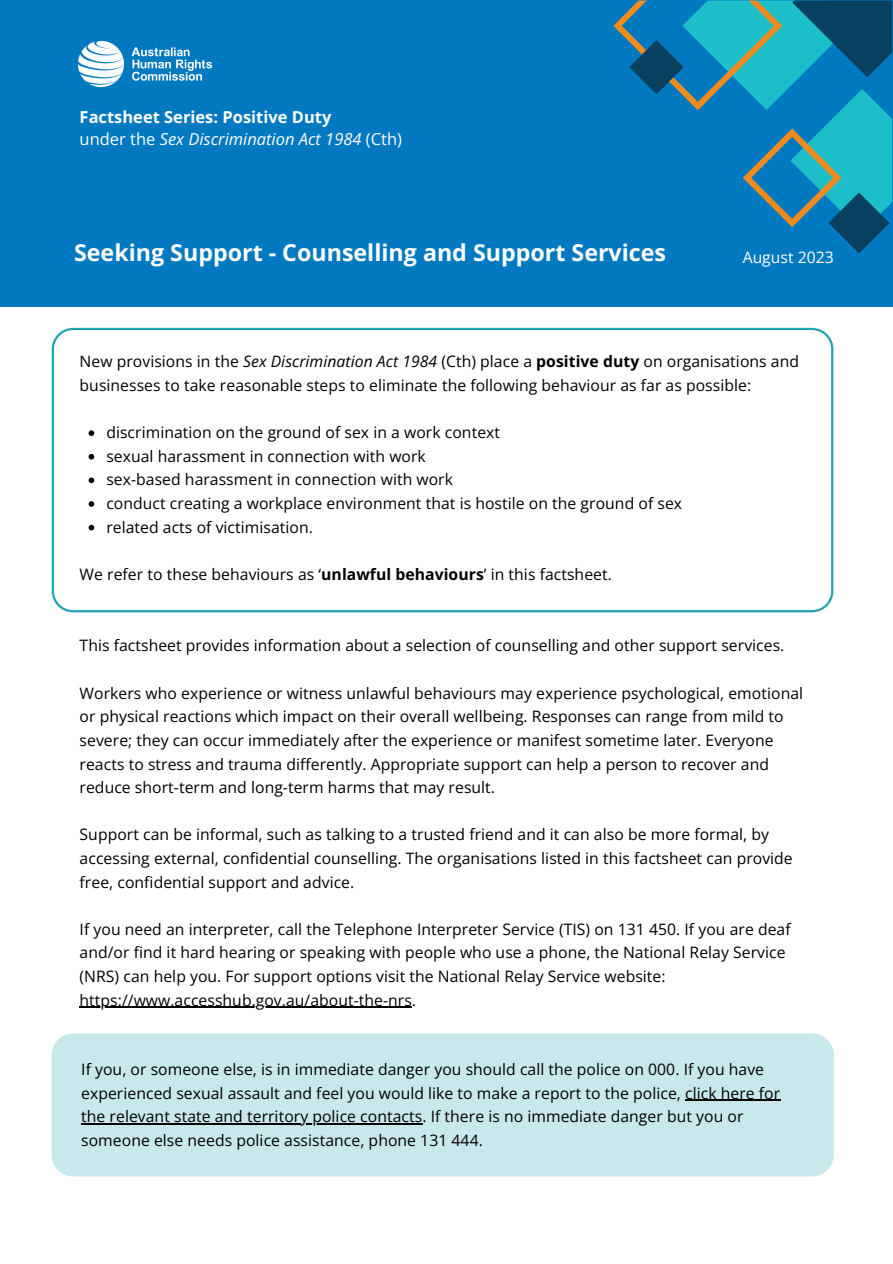
<style>
.page{position:relative;width:893px;height:1264px;background:#fff}
.page>*{position:absolute;margin:0;border:0;box-sizing:border-box;transform-origin:0 0}
.t1{font:700 23.25px "Open Sans";color:#fff}
.t2{font:italic 16.5px "Open Sans";color:#fff}
.t3{font:700 16.5px "Open Sans";color:#fff}
.t4{font:15.75px/23.5px "Open Sans";letter-spacing:.005em;color:#000}
.t5{font:15.75px "Open Sans";color:#fff}
.s1{font-style:normal}
.s2{font-style:italic}
.s3{font-weight:700}
</style>
<div class="page">
<div style="left:0;top:0;width:892px;height:306px;background:#0079c1"></div>
<svg style="left:52px;top:328px;width:781px;height:284px"></svg>
<hr style="left:80px;top:1006px;width:332px;height:1px;background:#000">
<svg style="left:89px;top:430px;width:5px;height:6px"></svg>
<svg style="left:89px;top:454px;width:5px;height:5px"></svg>
<svg style="left:89px;top:477px;width:5px;height:6px"></svg>
<svg style="left:89px;top:501px;width:5px;height:6px"></svg>
<svg style="left:89px;top:525px;width:5px;height:5px"></svg>
<svg style="left:613px;top:1px;width:279px;height:252px"></svg>
<img style="left:77px;top:40px;width:136px;height:48px">
<div style="left:52px;top:1033px;width:781px;height:143px;background:#c8e8eb"></div>
<hr style="left:685px;top:1099px;width:95px;height:1px;background:#000">
<hr style="left:81px;top:1123px;width:341px;height:1px;background:#000">
<p class="t3" style="left:80px;top:105px;width:253px">Factsheet Series: Positive Duty</p>
<p class="t2" style="left:80px;top:127px;width:324px"><span class="s1">under the</span> Sex Discrimination Act 1984 <span class="s1">(Cth)</span></p>
<p class="t1" style="left:74px;top:236px;width:593px">Seeking Support - Counselling and Support Services</p>
<p class="t5" style="left:742px;top:246px;width:92px">August 2023</p>
<p class="t4" style="left:80px;top:349px;width:720px">New provisions in the <span class="s2">Sex Discrimination Act 1984</span> (Cth) place a <span class="s3">positive duty</span> on organisations and businesses to take reasonable steps to eliminate the following behaviour as far as possible:</p>
<p class="t4" style="left:106px;top:420px;width:395px">discrimination on the ground of sex in a work context</p>
<p class="t4" style="left:106px;top:444px;width:321px">sexual harassment in connection with work</p>
<p class="t4" style="left:106px;top:467px;width:348px">sex-based harassment in connection with work</p>
<p class="t4" style="left:106px;top:491px;width:577px">conduct creating a workplace environment that is hostile on the ground of sex</p>
<p class="t4" style="left:106px;top:515px;width:208px">related acts of victimisation.</p>
<p class="t4" style="left:80px;top:562px;width:533px">We refer to these behaviours as ‘<span class="s3">unlawful behaviours</span>’ in this factsheet.</p>
<p class="t4" style="left:80px;top:633px;width:706px">This factsheet provides information about a selection of counselling and other support services.</p>
<p class="t4" style="left:80px;top:680px;width:725px">Workers who experience or witness unlawful behaviours may experience psychological, emotional or physical reactions which impact on their overall wellbeing. Responses can range from mild to severe; they can occur immediately after the experience or manifest sometime later. Everyone reacts to stress and trauma differently. Appropriate support can help a person to recover and reduce short-term and long-term harms that may result.</p>
<p class="t4" style="left:80px;top:822px;width:714px">Support can be informal, such as talking to a trusted friend and it can also be more formal, by accessing external, confidential counselling. The organisations listed in this factsheet can provide free, confidential support and advice.</p>
<p class="t4" style="left:80px;top:916px;width:712px">If you need an interpreter, call the Telephone Interpreter Service (TIS) on 131 450. If you are deaf and/or find it hard hearing or speaking with people who use a phone, the National Relay Service (NRS) can help you. For support options visit the National Relay Service website: https://www.accesshub.gov.au/about-the-nrs.</p>
<p class="t4" style="left:81px;top:1057px;width:700px">If you, or someone else, is in immediate danger you should call the police on 000. If you have experienced sexual assault and feel you would like to make a report to the police, click here for the relevant state and territory police contacts. If there is no immediate danger but you or someone else needs police assistance, phone 131 444.</p>
</div>
